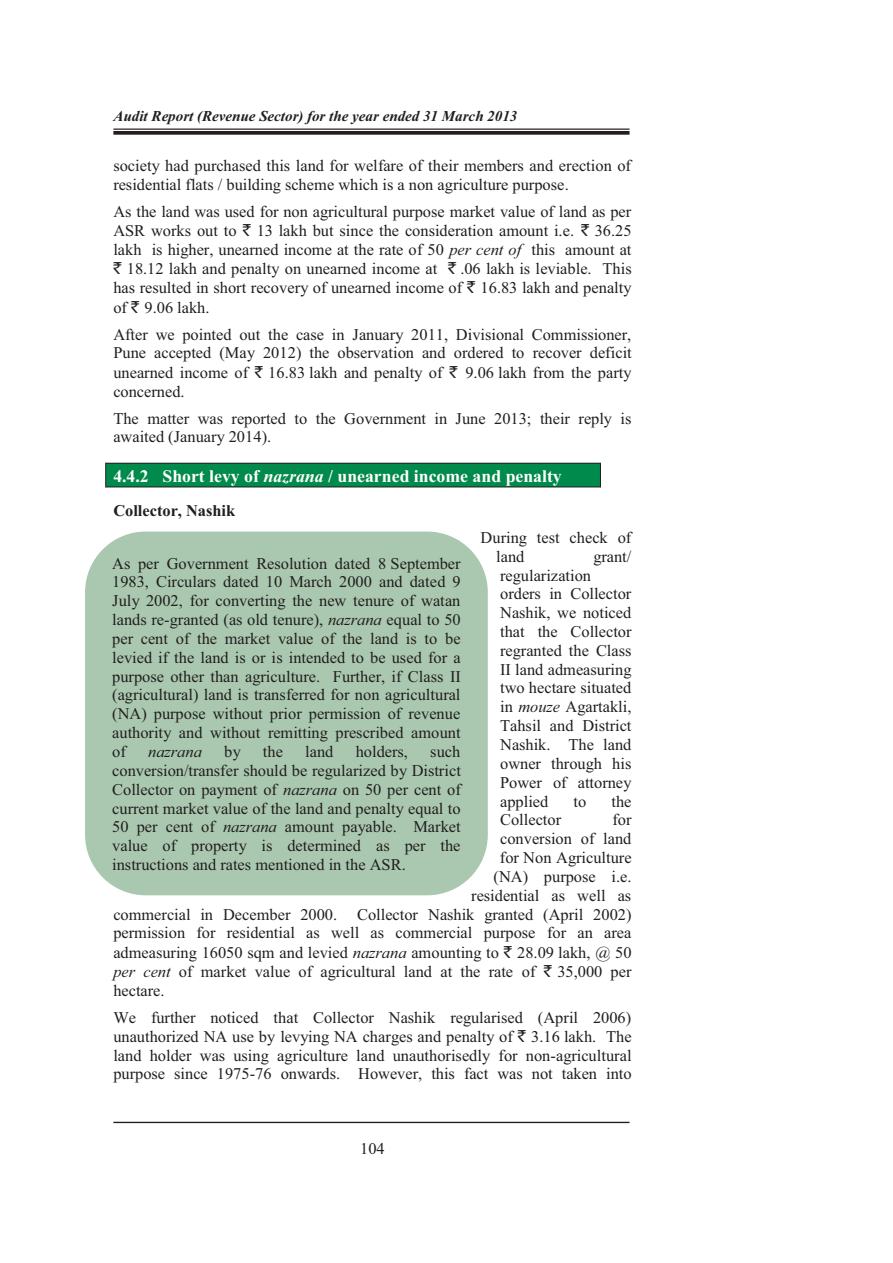
<style>
.page{position:relative;width:893px;height:1263px;background:#fff}
.page>*{position:absolute;margin:0;border:0;box-sizing:border-box;transform-origin:0 0}
.t1{font:700 17.7px "Times New Roman";color:#fff}
.t2{font:16.35px/18.9px "Times New Roman";color:#221e1f;text-align:justify}
.t3{font:700 16.35px "Times New Roman";color:#221e1f}
.t4{font:italic 16.35px "Times New Roman";color:#221e1f}
.t5{font:italic 700 15px "Times New Roman";color:#221e1f}
.s1{font-family:"Rupee Foradian"}
.s2{font-style:italic}
</style>
<div class="page">
<hr style="left:113px;top:129px;width:516px;height:1px;background:#221e1f">
<svg style="left:113px;top:131px;width:516px;height:4px;background:#332f30"></svg>
<hr style="left:113px;top:1122px;width:516px;height:1px;background:#221e1f">
<div style="left:85px;top:532px;width:403px;height:363px;background:#a9c8af;border-radius:61px"></div>
<div style="left:106px;top:464px;width:494px;height:23px;background:#008a4b"></div>
<hr style="left:105px;top:463px;width:496px;height:1px;background:#221e1f">
<hr style="left:105px;top:487px;width:496px;height:1px;background:#221e1f">
<svg style="left:105px;top:463px;width:1px;height:25px"></svg>
<svg style="left:600px;top:463px;width:1px;height:25px"></svg>
<p class="t5" style="left:113px;top:107px;width:406px">Audit Report (Revenue Sector) for the year ended 31 March 2013</p>
<p class="t2" style="left:113px;top:158px;width:519px">society had purchased this land for welfare of their members and erection of residential flats / building scheme which is a non agriculture purpose.</p>
<p class="t2" style="left:113px;top:204px;width:520px">As the land was used for non agricultural purpose market value of land as per ASR works out to <span class="s1">`</span> 13 lakh but since the consideration amount i.e. <span class="s1">`</span> 36.25 lakh is higher, unearned income at the rate of 50 <span class="s2">per cent of</span> this amount at <span class="s1">`</span> 18.12 lakh and penalty on unearned income at <span class="s1">`</span> .06 lakh is leviable. This has resulted in short recovery of unearned income of <span class="s1">`</span> 16.83 lakh and penalty of <span class="s1">`</span> 9.06 lakh.</p>
<p class="t2" style="left:113px;top:326px;width:520px">After we pointed out the case in January 2011, Divisional Commissioner, Pune accepted (May 2012) the observation and ordered to recover deficit unearned income of <span class="s1">`</span> 16.83 lakh and penalty of <span class="s1">`</span> 9.06 lakh from the party concerned.</p>
<p class="t2" style="left:113px;top:410px;width:519px">The matter was reported to the Government in June 2013; their reply is awaited (January 2014).</p>
<p class="t1" style="left:113px;top:470px;width:450px">4.4.2 Short levy of <span class="s2">nazrana</span> / unearned income and penalty</p>
<p class="t3" style="left:113px;top:505px;width:123px">Collector, Nashik</p>
<p class="t2" style="left:496px;top:529px;width:137px;text-indent:-16px">During test check of land</p>
<p class="t2" style="left:593px;top:548px;width:39px">grant/</p>
<p class="t2" style="left:500px;top:567px;width:133px;text-align:left">regularization orders in Collector<br>Nashik, we noticed that the Collector regranted the Class<br>II land admeasuring two hectare situated in <span class="s2">mouze</span> Agartakli,<br>Tahsil and District<br>Nashik. The land owner through his<br>Power of attorney applied</p>
<p class="t2" style="left:112px;top:555px;width:350px">As per Government Resolution dated 8 September 1983, Circulars dated 10 March 2000 and dated 9<br>July 2002, for converting the new tenure of watan lands re-granted (as old tenure), <span class="s2">nazrana</span> equal to 50 per cent of the market value of the land is to be levied if the land is or is intended to be used for a purpose other than agriculture. Further, if Class II (agricultural) land is transferred for non agricultural (NA) purpose without prior permission of revenue authority and without remitting prescribed amount of</p>
<p class="t2" style="left:112px;top:744px;width:350px;text-indent:318px">such conversion/transfer should be regularized by District Collector on payment of <span class="s2">nazrana</span> on 50 per cent of current market value of the land and penalty equal to 50 per cent of <span class="s2">nazrana</span> amount payable. Market value of property is determined as per the instructions and rates mentioned in the ASR.</p>
<p class="t4" style="left:148px;top:746px;width:55px">nazrana</p>
<p class="t2" style="left:224px;top:744px;width:18px">by</p>
<p class="t2" style="left:263px;top:744px;width:22px">the</p>
<p class="t2" style="left:305px;top:744px;width:30px">land</p>
<p class="t2" style="left:356px;top:744px;width:54px">holders,</p>
<p class="t2" style="left:574px;top:793px;width:14px">to</p>
<p class="t2" style="left:611px;top:793px;width:22px">the</p>
<p class="t2" style="left:500px;top:812px;width:62px">Collector</p>
<p class="t2" style="left:612px;top:812px;width:21px">for</p>
<p class="t2" style="left:500px;top:831px;width:133px">conversion of land</p>
<p class="t2" style="left:500px;top:850px;width:133px">for Non Agriculture</p>
<p class="t2" style="left:494px;top:869px;width:139px">(NA) purpose i.e.</p>
<p class="t2" style="left:471px;top:887px;width:162px">residential as well as</p>
<p class="t2" style="left:113px;top:906px;width:520px">commercial in December 2000. Collector Nashik granted (April 2002)</p>
<p class="t2" style="left:113px;top:925px;width:519px">permission for residential as well as commercial purpose for an area</p>
<p class="t2" style="left:113px;top:944px;width:520px">admeasuring 16050 sqm and levied <span class="s2">nazrana</span> amounting to <span class="s1">`</span> 28.09 lakh, @ 50</p>
<p class="t2" style="left:113px;top:963px;width:520px"><span class="s2">per cent</span> of market value of agricultural land at the rate of <span class="s1">`</span> 35,000 per</p>
<p class="t2" style="left:113px;top:982px;width:53px">hectare.</p>
<p class="t2" style="left:113px;top:1009px;width:520px">We further noticed that Collector Nashik regularised (April 2006) unauthorized NA use by levying NA charges and penalty of <span class="s1">`</span> 3.16 lakh. The land holder was using agriculture land unauthorisedly for non-agricultural purpose since 1975-76 onwards. However, this fact was not taken into</p>
<p class="t2" style="left:360px;top:1141px;width:26px">104</p>
</div>
